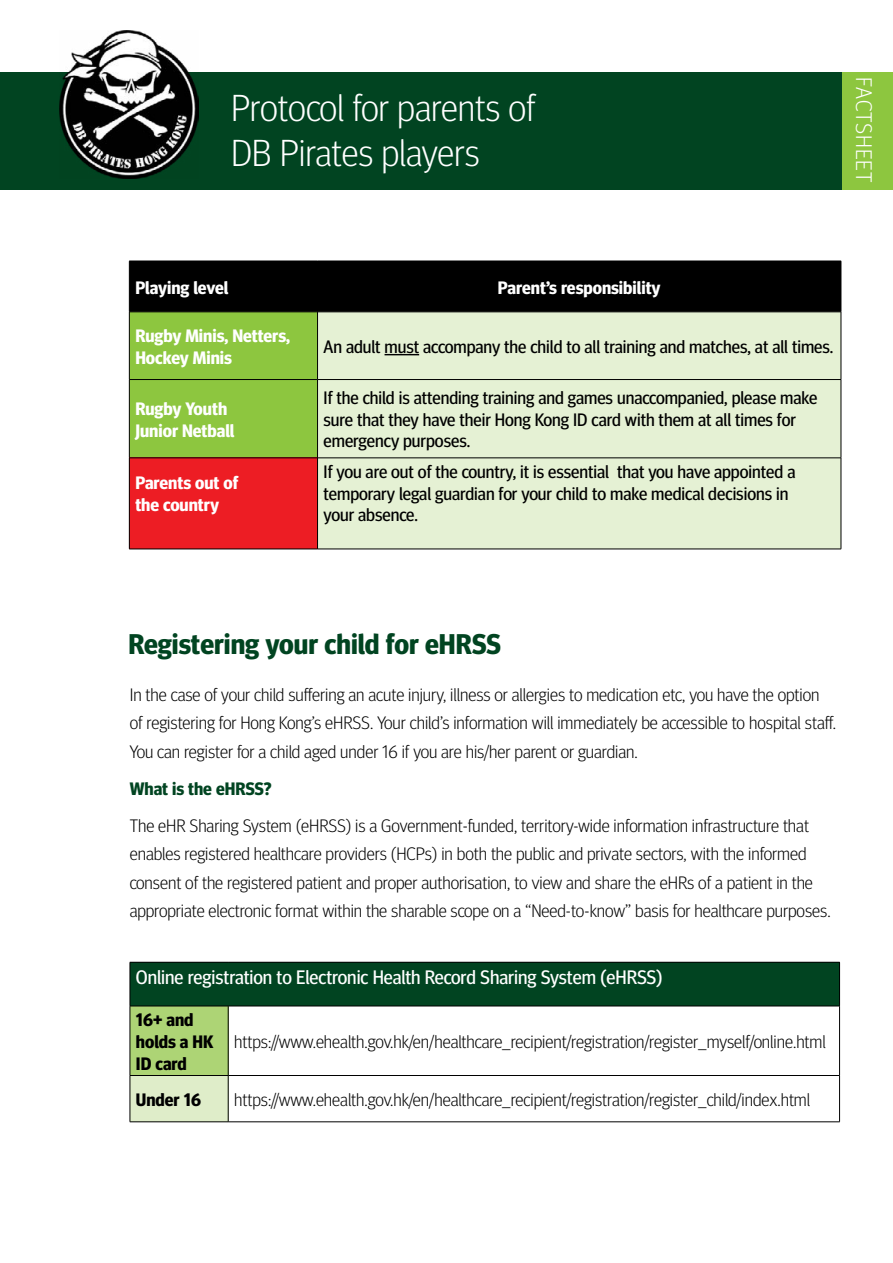
<style>
.page{position:relative;width:893px;height:1263px;background:#fff}
.page>*{position:absolute;margin:0;border:0;box-sizing:border-box;transform-origin:0 0}
.t1{font:300 37.5px/45px "Meta Headline OT";color:#fff}
.t2{font:700 28.5px "Meta Headline OT";color:#014421}
.t3{font:300 22.5px "Meta Headline OT";letter-spacing:.035em;color:#fff}
.t4{font:19.5px "Meta Headline OT";color:#fff}
.t5{font:300 18px/28.5px "Meta Headline OT";color:#000}
.t6{font:18px/21.6px "Meta Headline OT";color:#000}
.t7{font:700 18px/21.6px "Meta Headline OT";color:#fff}
.t8{font:700 18px/21.6px "Meta Headline OT";color:#000}
.t9{font:700 18px "Meta Headline OT";color:#014421}
</style>
<div class="page">
<div style="left:0;top:72px;width:893px;height:118px;background:#014421"></div>
<img style="left:59px;top:31px;width:140px;height:148px">
<div style="left:842px;top:72px;width:51px;height:118px;background:#8dc63f"></div>
<svg style="left:130px;top:262px;width:711px;height:196px;background:#3c551b"></svg>
<div style="left:318px;top:313px;width:523px;height:236px;background:#e5f1d4"></div>
<div style="left:129px;top:458px;width:189px;height:91px;background:#ed1d24"></div>
<hr style="left:129px;top:261px;width:189px;height:1px;background:#000">
<hr style="left:318px;top:261px;width:523px;height:1px;background:#000">
<hr style="left:317px;top:261px;width:1px;height:51px;background:#000">
<hr style="left:841px;top:261px;width:1px;height:51px;background:#000">
<hr style="left:129px;top:312px;width:189px;height:1px;background:#000">
<hr style="left:318px;top:312px;width:523px;height:1px;background:#000">
<hr style="left:317px;top:312px;width:1px;height:67px;background:#000">
<hr style="left:841px;top:312px;width:1px;height:67px;background:#000">
<hr style="left:129px;top:379px;width:189px;height:1px;background:#000">
<hr style="left:318px;top:379px;width:523px;height:1px;background:#000">
<hr style="left:317px;top:380px;width:1px;height:78px;background:#000">
<hr style="left:841px;top:380px;width:1px;height:78px;background:#000">
<hr style="left:129px;top:458px;width:189px;height:1px;background:#000">
<hr style="left:318px;top:458px;width:523px;height:1px;background:#000">
<hr style="left:317px;top:458px;width:1px;height:91px;background:#000">
<hr style="left:841px;top:458px;width:1px;height:91px;background:#000">
<hr style="left:129px;top:549px;width:189px;height:1px;background:#000">
<hr style="left:318px;top:549px;width:523px;height:1px;background:#000">
<hr style="left:129px;top:261px;width:1px;height:51px;background:#000">
<hr style="left:129px;top:312px;width:1px;height:67px;background:#000">
<hr style="left:129px;top:380px;width:1px;height:78px;background:#000">
<hr style="left:129px;top:458px;width:1px;height:91px;background:#000">
<hr style="left:385px;top:354px;width:34px;height:1px;background:#000">
<div style="left:130px;top:962px;width:709px;height:44px;background:#014421"></div>
<div style="left:130px;top:1006px;width:98px;height:69px;background:#add475"></div>
<div style="left:130px;top:1075px;width:98px;height:47px;background:#dfedc9"></div>
<hr style="left:130px;top:962px;width:98px;height:1px;background:#000">
<hr style="left:130px;top:962px;width:1px;height:44px;background:#000">
<hr style="left:228px;top:962px;width:612px;height:1px;background:#000">
<hr style="left:839px;top:962px;width:1px;height:44px;background:#000">
<hr style="left:130px;top:1006px;width:98px;height:1px;background:#000">
<hr style="left:130px;top:1006px;width:1px;height:69px;background:#000">
<hr style="left:228px;top:1006px;width:612px;height:1px;background:#000">
<hr style="left:228px;top:1006px;width:1px;height:69px;background:#000">
<hr style="left:839px;top:1006px;width:1px;height:69px;background:#000">
<hr style="left:130px;top:1075px;width:98px;height:1px;background:#000">
<hr style="left:130px;top:1076px;width:1px;height:45px;background:#000">
<hr style="left:228px;top:1075px;width:612px;height:1px;background:#000">
<hr style="left:228px;top:1076px;width:1px;height:45px;background:#000">
<hr style="left:839px;top:1076px;width:1px;height:45px;background:#000">
<hr style="left:130px;top:1121px;width:98px;height:1px;background:#000">
<hr style="left:228px;top:1121px;width:612px;height:1px;background:#000">
<h1 class="t1" style="left:231px;top:85px;width:306px">Protocol for parents of<br>DB Pirates players</h1>
<p class="t3" style="left:878px;top:77px;width:106px;rotate:90deg">FACTSHEET</p>
<p class="t7" style="left:135px;top:277px;width:95px">Playing level</p>
<p class="t7" style="left:498px;top:277px;width:164px">Parent’s responsibility</p>
<p class="t7" style="left:135px;top:325px;width:156px">Rugby Minis, Netters,<br>Hockey Minis</p>
<p class="t6" style="left:324px;top:336px;width:511px">An adult must accompany the child to all training and matches, at all times.</p>
<p class="t7" style="left:135px;top:398px;width:101px">Rugby Youth<br>Junior Netball</p>
<p class="t6" style="left:324px;top:387px;width:495px">If the child is attending training and games unaccompanied, please make sure that they have their Hong Kong ID card with them at all times for emergency purposes.</p>
<p class="t7" style="left:135px;top:472px;width:104px">Parents out of the country</p>
<p class="t6" style="left:324px;top:461px;width:473px">If you are out of the country, it is essential that you have appointed a temporary legal guardian for your child to make medical decisions in your absence.</p>
<h2 class="t2" style="left:129px;top:627px;width:374px">Registering your child for eHRSS</h2>
<p class="t5" style="left:130px;top:680px;width:708px">In the case of your child suffering an acute injury, illness or allergies to medication etc, you have the option of registering for Hong Kong’s eHRSS. Your child’s information will immediately be accessible to hospital staff.<br>You can register for a child aged under 16 if you are his/her parent or guardian.</p>
<p class="t9" style="left:130px;top:777px;width:143px">What is the eHRSS?</p>
<p class="t5" style="left:130px;top:811px;width:702px">The eHR Sharing System (eHRSS) is a Government-funded, territory-wide information infrastructure that enables registered healthcare providers (HCPs) in both the public and private sectors, with the informed consent of the registered patient and proper authorisation, to view and share the eHRs of a patient in the appropriate electronic format within the sharable scope on a “Need-to-know” basis for healthcare purposes.</p>
<p class="t4" style="left:136px;top:965px;width:528px">Online registration to Electronic Health Record Sharing System (eHRSS)</p>
<p class="t8" style="left:136px;top:1010px;width:79px">16+ and holds a HK<br>ID card</p>
<p class="t5" style="left:234px;top:1027px;width:593px">https://www.ehealth.gov.hk/en/healthcare_recipient/registration/register_myself/online.html</p>
<p class="t8" style="left:136px;top:1089px;width:67px">Under 16</p>
<p class="t5" style="left:234px;top:1085px;width:577px">https://www.ehealth.gov.hk/en/healthcare_recipient/registration/register_child/index.html</p>
</div>
